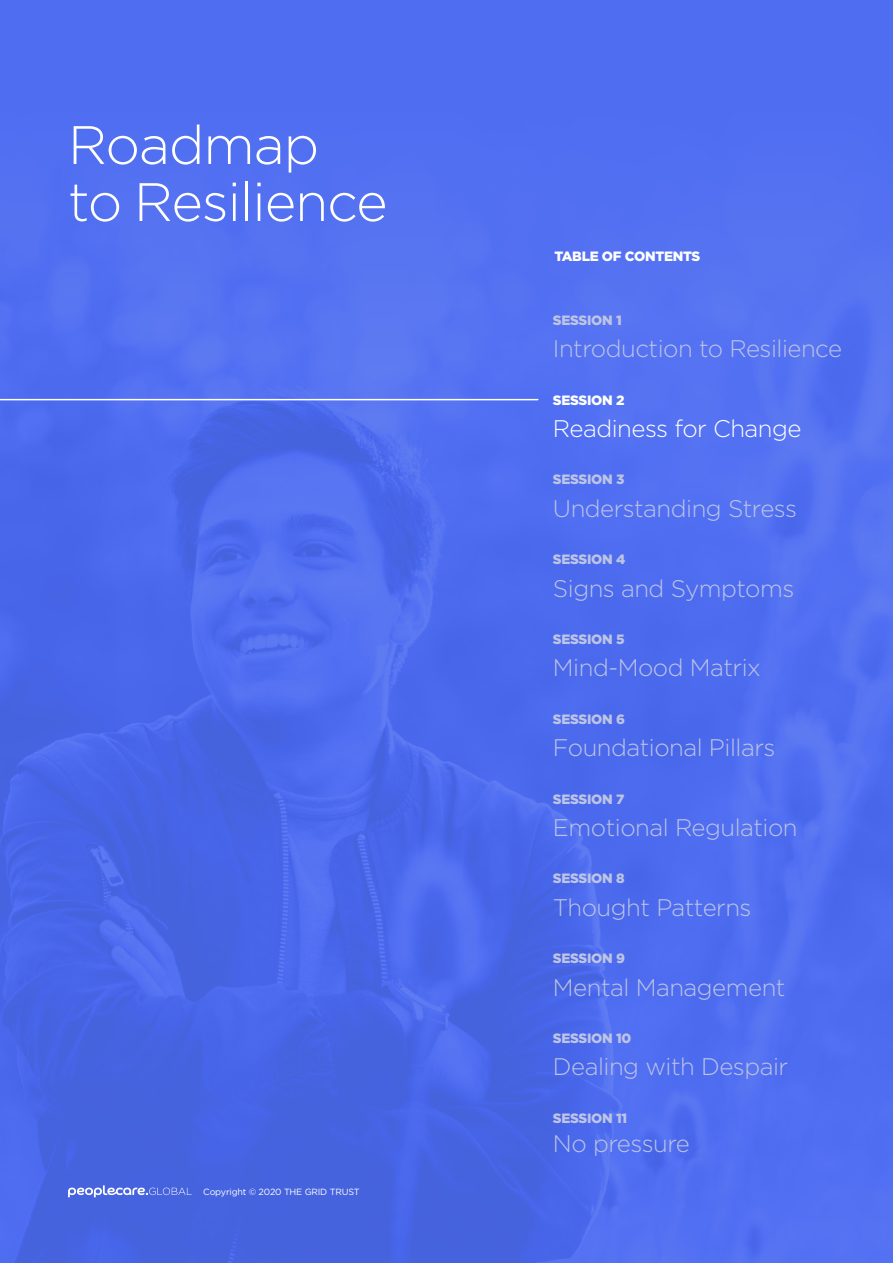
<style>
.page{position:relative;width:893px;height:1263px;background:#fff}
.page>*{position:absolute;margin:0;border:0;box-sizing:border-box;transform-origin:0 0}
.t1{font:300 54px/57px "Gotham";letter-spacing:-.02em;color:#fff}
.t2{font:300 24px "Gotham";letter-spacing:-.02em;color:#bdc4e4}
.t3{font:300 24px "Gotham";letter-spacing:-.02em;color:#fff}
.t4{font:900 13.5px "Gotham";letter-spacing:-.02em;color:#bdc4e4}
.t5{font:900 13.5px "Gotham";letter-spacing:-.02em;color:#fff}
.t6{font:9px "Gotham";letter-spacing:-.02em;color:#fff}
</style>
<div class="page">
<div style="left:0;top:0;width:893px;height:1263px;background:linear-gradient(to bottom,#5371f3,#4967e7)"></div>
<hr style="left:0;top:399px;width:538px;height:1px;background:#fff">
<svg style="left:68px;top:1185px;width:124px;height:12px"></svg>
<h1 class="t1" style="left:68px;top:115px;width:321px">Roadmap<br>to Resilience</h1>
<p class="t6" style="left:203px;top:1186px;width:158px">Copyright © 2020 THE GRID TRUST</p>
<p class="t5" style="left:554px;top:247px;width:148px">TABLE OF CONTENTS</p>
<p class="t4" style="left:553px;top:311px;width:70px">SESSION 1</p>
<p class="t2" style="left:553px;top:333px;width:291px">Introduction to Resilience</p>
<p class="t5" style="left:553px;top:390px;width:73px">SESSION 2</p>
<p class="t3" style="left:553px;top:413px;width:250px">Readiness for Change</p>
<p class="t4" style="left:553px;top:470px;width:73px">SESSION 3</p>
<p class="t2" style="left:553px;top:493px;width:246px">Understanding Stress</p>
<p class="t4" style="left:553px;top:550px;width:74px">SESSION 4</p>
<p class="t2" style="left:553px;top:573px;width:243px">Signs and Symptoms</p>
<p class="t4" style="left:553px;top:630px;width:73px">SESSION 5</p>
<p class="t2" style="left:553px;top:653px;width:209px">Mind-Mood Matrix</p>
<p class="t4" style="left:553px;top:710px;width:74px">SESSION 6</p>
<p class="t2" style="left:553px;top:732px;width:224px">Foundational Pillars</p>
<p class="t4" style="left:553px;top:789px;width:73px">SESSION 7</p>
<p class="t2" style="left:553px;top:812px;width:246px">Emotional Regulation</p>
<p class="t4" style="left:553px;top:869px;width:73px">SESSION 8</p>
<p class="t2" style="left:553px;top:892px;width:200px">Thought Patterns</p>
<p class="t4" style="left:553px;top:949px;width:74px">SESSION 9</p>
<p class="t2" style="left:553px;top:972px;width:234px">Mental Management</p>
<p class="t4" style="left:553px;top:1029px;width:80px">SESSION 10</p>
<p class="t2" style="left:553px;top:1052px;width:237px">Dealing with Despair</p>
<p class="t4" style="left:553px;top:1109px;width:76px">SESSION 11</p>
<p class="t2" style="left:553px;top:1128px;width:138px">No pressure</p>
</div>
